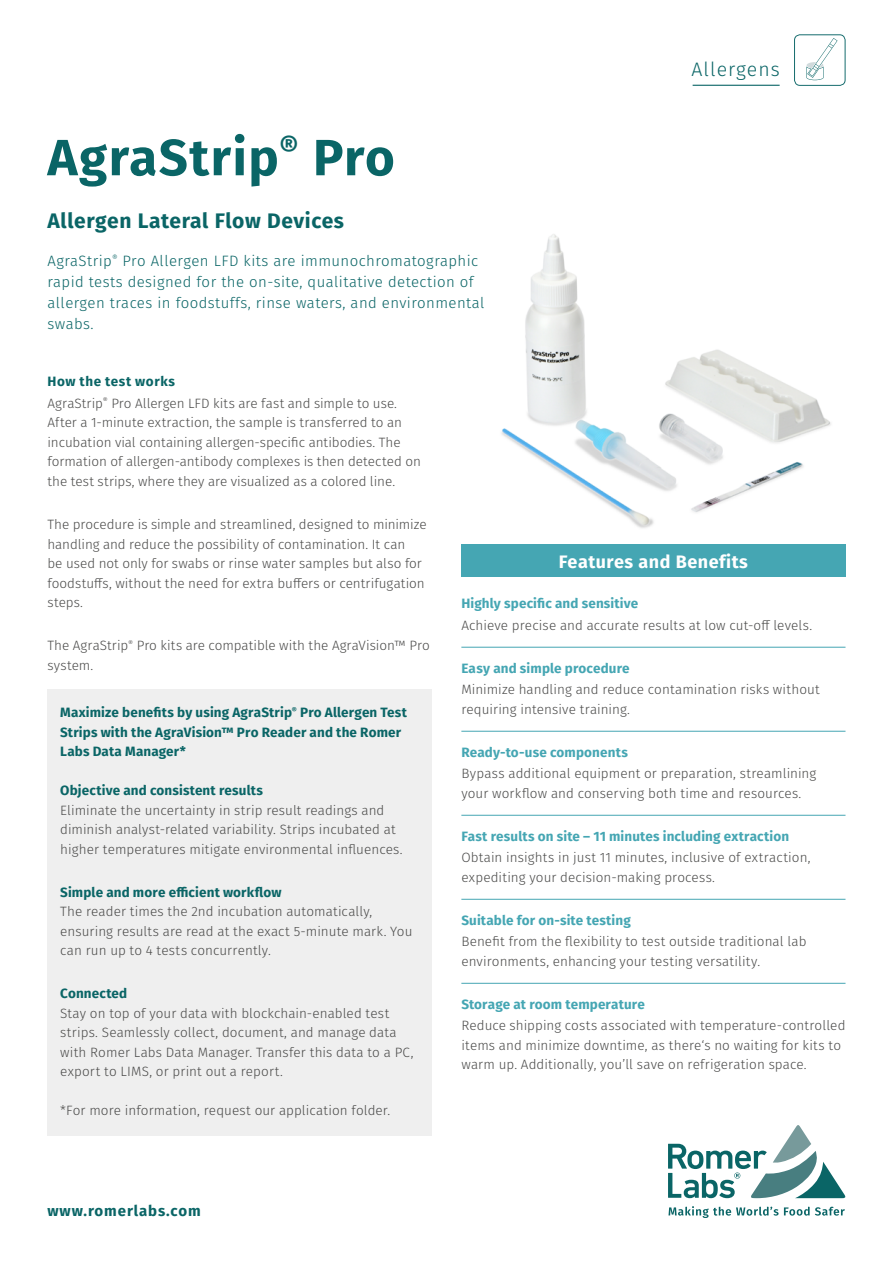
<style>
.page{position:relative;width:893px;height:1263px;background:#fff}
.page>*{position:absolute;margin:0;border:0;box-sizing:border-box;transform-origin:0 0}
.t1{font:700 51px "Fira Sans";letter-spacing:.03em;color:#0a6566}
.t2{font:700 21px "Fira Sans";letter-spacing:.025em;color:#0a6566}
.t3{font:300 19.5px "Fira Sans";letter-spacing:.05em;color:#0a6566}
.t4{font:700 18px "Fira Sans";letter-spacing:.03em;color:#fff}
.t5{font:300 15px/21px "Fira Sans";letter-spacing:.03em;color:#0a6566}
.t6{font:700 15px "Fira Sans";letter-spacing:.06em;color:#0a6566}
.t7{font:300 13.5px/19.5px "Fira Sans";letter-spacing:.005em;color:#4a4a49}
.t8{font:700 13.5px/19.5px "Fira Sans";letter-spacing:.01em;color:#0a6566}
.t9{font:700 13.5px "Fira Sans";letter-spacing:.01em;color:#45a6b3}
.s1{font-weight:700;color:#0a6566}
</style>
<div class="page">
<div style="left:47px;top:690px;width:385px;height:446px;background:#efefef"></div>
<svg style="left:668px;top:1125px;width:178px;height:73px"></svg>
<svg style="left:668px;top:1206px;width:177px;height:12px"></svg>
<hr style="left:693px;top:85px;width:87px;height:1px;background:#0a6566">
<svg style="left:845px;top:38px;width:1px;height:45px"></svg>
<svg style="left:794px;top:34px;width:51px;height:52px"></svg>
<hr style="left:461px;top:647px;width:384px;height:1px;background:#45a6b3">
<hr style="left:461px;top:731px;width:384px;height:1px;background:#45a6b3">
<hr style="left:461px;top:815px;width:384px;height:1px;background:#45a6b3">
<hr style="left:461px;top:899px;width:384px;height:1px;background:#45a6b3">
<hr style="left:461px;top:983px;width:384px;height:1px;background:#45a6b3">
<div style="left:461px;top:544px;width:384px;height:33px;background:#45a6b3"></div>
<img style="left:501px;top:234px;width:330px;height:294px">
<h1 class="t1" style="left:47px;top:115px;width:349px">AgraStrip<sup>®</sup> Pro</h1>
<h2 class="t2" style="left:47px;top:203px;width:298px">Allergen Lateral Flow Devices</h2>
<p class="t5" style="left:47px;top:250px;width:438px">AgraStrip<sup>®</sup> Pro Allergen LFD kits are immunochromatographic rapid tests designed for the on-site, qualitative detection of allergen traces in foodstuffs, rinse waters, and environmental swabs.</p>
<h3 class="t3" style="left:692px;top:55px;width:89px">Allergens</h3>
<p class="t7" style="left:47px;top:370px;width:351px;line-height:21.6px"><span class="s1">How the test works<br></span>AgraStrip<sup>®</sup> Pro Allergen LFD kits are fast and simple to use.</p>
<p class="t7" style="left:47px;top:413px;width:375px">After a 1-minute extraction, the sample is transferred to an incubation vial containing allergen-specific antibodies. The formation of allergen-antibody complexes is then detected on the test strips, where they are visualized as a colored line.</p>
<p class="t7" style="left:47px;top:514px;width:381px">The procedure is simple and streamlined, designed to minimize handling and reduce the possibility of contamination. It can<br>be used not only for swabs or rinse water samples but also for foodstuffs, without the need for extra buffers or centrifugation steps.</p>
<p class="t7" style="left:47px;top:636px;width:384px">The AgraStrip<sup>®</sup> Pro kits are compatible with the AgraVision™ Pro system.</p>
<p class="t8" style="left:60px;top:702px;width:348px">Maximize benefits by using AgraStrip<sup>®</sup> Pro Allergen Test<br>Strips with the AgraVision™ Pro Reader and the Romer<br>Labs Data Manager*</p>
<p class="t8" style="left:60px;top:780px;width:204px">Objective and consistent results</p>
<p class="t7" style="left:60px;top:800px;width:344px">Eliminate the uncertainty in strip result readings and diminish analyst-related variability. Strips incubated at higher temperatures mitigate environmental influences.</p>
<p class="t8" style="left:60px;top:881px;width:223px">Simple and more efficient workflow</p>
<p class="t7" style="left:60px;top:902px;width:354px">The reader times the 2nd incubation automatically, ensuring results are read at the exact 5-minute mark. You can run up to 4 tests concurrently.</p>
<p class="t8" style="left:60px;top:983px;width:69px">Connected</p>
<p class="t7" style="left:60px;top:1003px;width:355px">Stay on top of your data with blockchain-enabled test strips. Seamlessly collect, document, and manage data with Romer Labs Data Manager. Transfer this data to a PC, export to LIMS, or print out a report.</p>
<p class="t7" style="left:60px;top:1100px;width:331px">*For more information, request our application folder.</p>
<h3 class="t4" style="left:559px;top:546px;width:190px">Features and Benefits</h3>
<p class="t9" style="left:461px;top:592px;width:178px">Highly specific and sensitive</p>
<p class="t7" style="left:461px;top:615px;width:352px">Achieve precise and accurate results at low cut-off levels.</p>
<p class="t9" style="left:461px;top:657px;width:170px">Easy and simple procedure</p>
<p class="t7" style="left:461px;top:680px;width:360px">Minimize handling and reduce contamination risks without requiring intensive training.</p>
<p class="t9" style="left:461px;top:741px;width:168px">Ready-to-use components</p>
<p class="t7" style="left:461px;top:764px;width:356px">Bypass additional equipment or preparation, streamlining your workflow and conserving both time and resources.</p>
<p class="t9" style="left:461px;top:825px;width:329px">Fast results on site – 11 minutes including extraction</p>
<p class="t7" style="left:461px;top:848px;width:351px">Obtain insights in just 11 minutes, inclusive of extraction, expediting your decision-making process.</p>
<p class="t9" style="left:461px;top:909px;width:171px">Suitable for on-site testing</p>
<p class="t7" style="left:461px;top:932px;width:347px">Benefit from the flexibility to test outside traditional lab environments, enhancing your testing versatility.</p>
<p class="t9" style="left:461px;top:993px;width:185px">Storage at room temperature</p>
<p class="t7" style="left:461px;top:1016px;width:386px">Reduce shipping costs associated with temperature-controlled items and minimize downtime, as there‘s no waiting for kits to warm up. Additionally, you’ll save on refrigeration space.</p>
<p class="t6" style="left:47px;top:1198px;width:155px">www.romerlabs.com</p>
</div>
